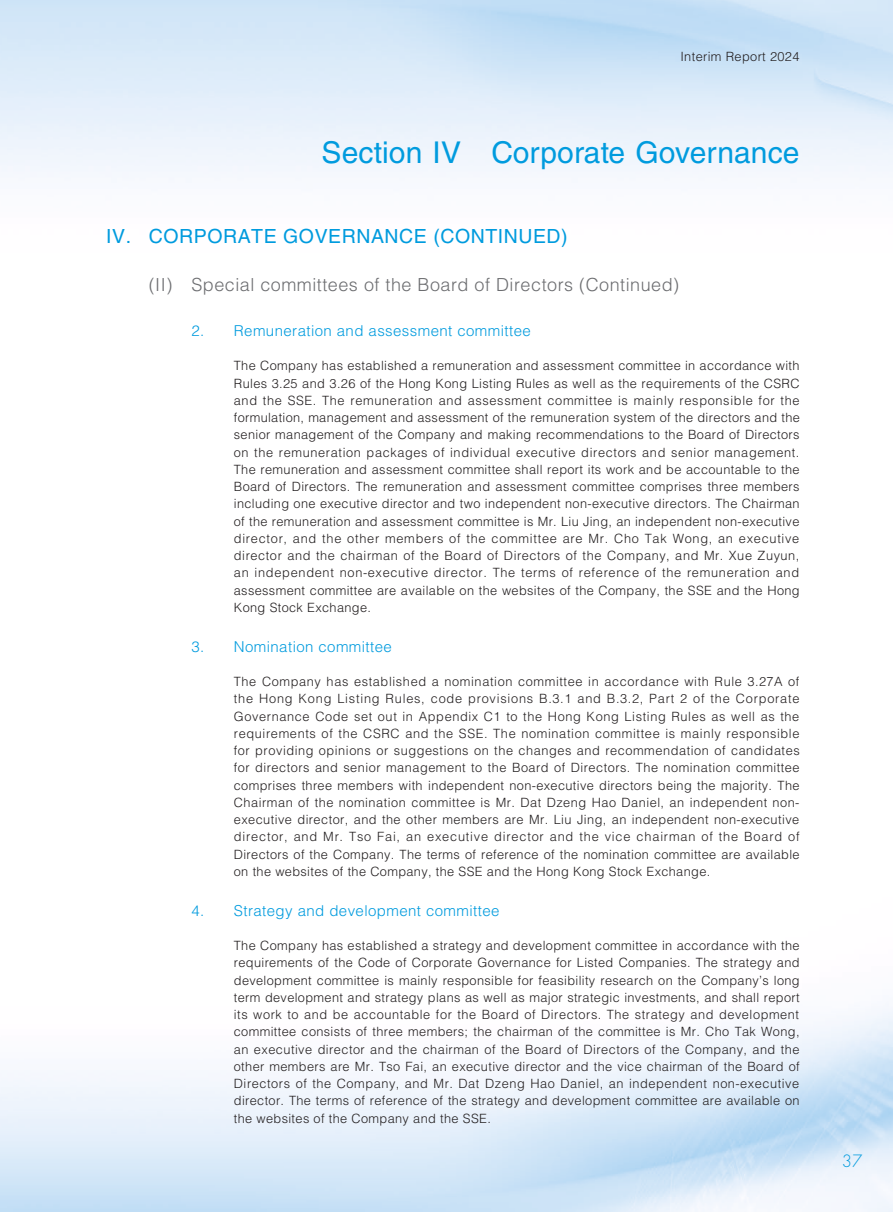
<style>
.page{position:relative;width:893px;height:1212px;background:#fff}
.page>*{position:absolute;margin:0;border:0;box-sizing:border-box;transform-origin:0 0}
.t1{font:30px "Helvetica LT Std";letter-spacing:.005em;color:#009bde}
.t2{font:19.5px "Helvetica LT Std";letter-spacing:.03em;color:#009bde}
.t3{font:300 18px "Helvetica LT Std";letter-spacing:.03em;color:#6c6d70}
.t4{font:300 16.5px "Futura Std";color:#009bde}
.t5{font:300 15px "Helvetica LT Std";letter-spacing:.03em;color:#009bde}
.t6{font:300 12.75px/17.2px "Helvetica LT Std";letter-spacing:.03em;color:#231f20;text-align:justify}
</style>
<div class="page">
<p class="t6" style="left:680px;top:48px;width:121px">Interim Report 2024</p>
<h1 class="t1" style="left:322px;top:135px;width:479px">Section IV Corporate Governance</h1>
<h2 class="t2" style="left:106px;top:225px;width:463px">IV. CORPORATE GOVERNANCE (CONTINUED)</h2>
<h3 class="t3" style="left:149px;top:273px;width:532px">(II) Special committees of the Board of Directors (Continued)</h3>
<p class="t5" style="left:191px;top:321px;width:341px">2. Remuneration and assessment committee</p>
<p class="t6" style="left:234px;top:357px;width:567px">The Company has established a remuneration and assessment committee in accordance with Rules 3.25 and 3.26 of the Hong Kong Listing Rules as well as the requirements of the CSRC and the SSE. The remuneration and assessment committee is mainly responsible for the formulation, management and assessment of the remuneration system of the directors and the senior management of the Company and making recommendations to the Board of Directors on the remuneration packages of individual executive directors and senior management.<br>The remuneration and assessment committee shall report its work and be accountable to the Board of Directors. The remuneration and assessment committee comprises three members including one executive director and two independent non-executive directors. The Chairman of the remuneration and assessment committee is Mr. Liu Jing, an independent non-executive director, and the other members of the committee are Mr. Cho Tak Wong, an executive director and the chairman of the Board of Directors of the Company, and Mr. Xue Zuyun, an independent non-executive director. The terms of reference of the remuneration and assessment committee are available on the websites of the Company, the SSE and the Hong Kong Stock Exchange.</p>
<p class="t5" style="left:191px;top:637px;width:202px">3. Nomination committee</p>
<p class="t6" style="left:234px;top:673px;width:567px">The Company has established a nomination committee in accordance with Rule 3.27A of the Hong Kong Listing Rules, code provisions B.3.1 and B.3.2, Part 2 of the Corporate Governance Code set out in Appendix C1 to the Hong Kong Listing Rules as well as the requirements of the CSRC and the SSE. The nomination committee is mainly responsible for providing opinions or suggestions on the changes and recommendation of candidates for directors and senior management to the Board of Directors. The nomination committee comprises three members with independent non-executive directors being the majority. The Chairman of the nomination committee is Mr. Dat Dzeng Hao Daniel, an independent non&shy;executive director, and the other members are Mr. Liu Jing, an independent non-executive director, and Mr. Tso Fai, an executive director and the vice chairman of the Board of Directors of the Company. The terms of reference of the nomination committee are available on the websites of the Company, the SSE and the Hong Kong Stock Exchange.</p>
<p class="t5" style="left:191px;top:901px;width:310px">4. Strategy and development committee</p>
<p class="t6" style="left:234px;top:937px;width:567px">The Company has established a strategy and development committee in accordance with the requirements of the Code of Corporate Governance for Listed Companies. The strategy and development committee is mainly responsible for feasibility research on the Company’s long term development and strategy plans as well as major strategic investments, and shall report its work to and be accountable for the Board of Directors. The strategy and development committee consists of three members; the chairman of the committee is Mr. Cho Tak Wong, an executive director and the chairman of the Board of Directors of the Company, and the other members are Mr. Tso Fai, an executive director and the vice chairman of the Board of Directors of the Company, and Mr. Dat Dzeng Hao Daniel, an independent non-executive director. The terms of reference of the strategy and development committee are available on the websites of the Company and the SSE.</p>
<p class="t4" style="left:842px;top:1151px;width:22px">37</p>
</div>
